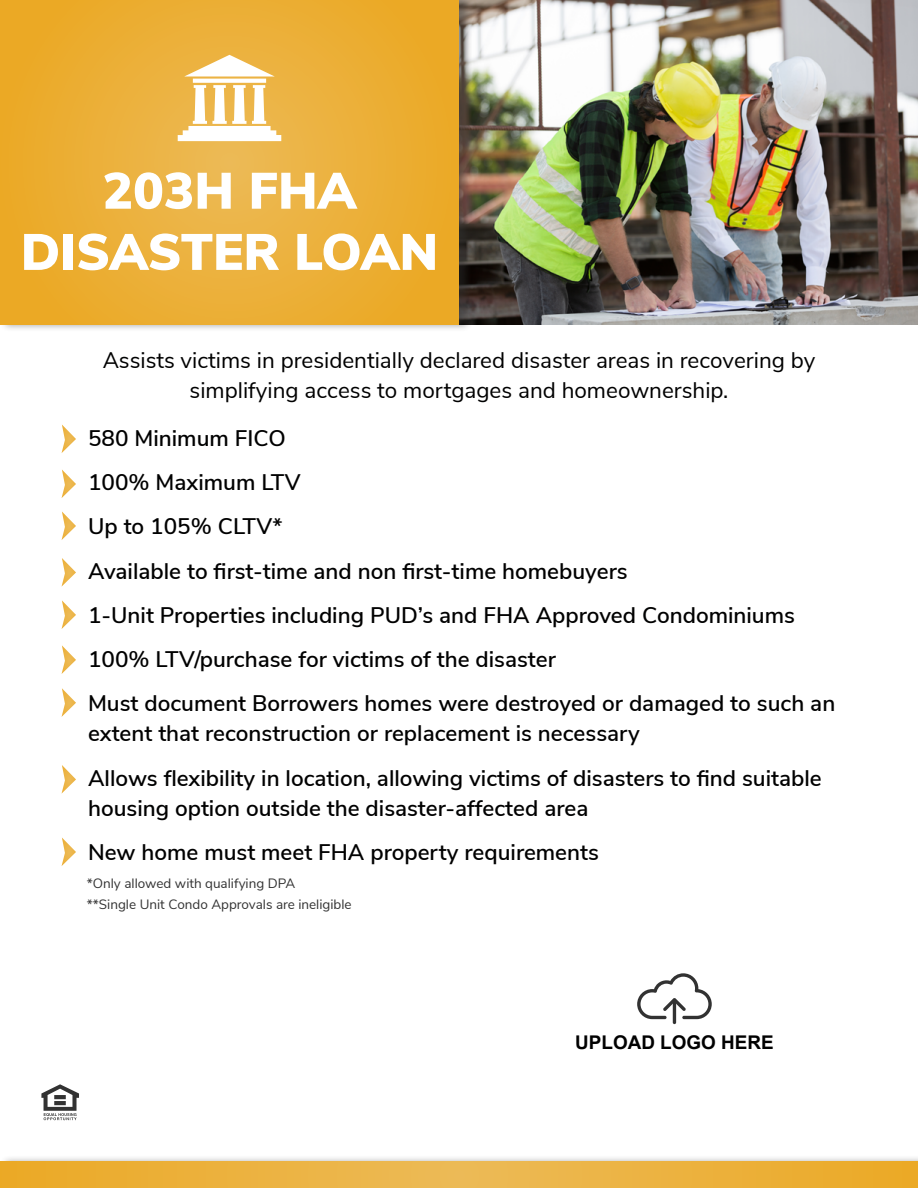
<style>
.page{position:relative;width:918px;height:1188px;background:#fff}
.page>*{position:absolute;margin:0;border:0;box-sizing:border-box;transform-origin:0 0}
.t1{font:900 51px/61.2px "Nunito Sans";color:#fff;text-align:center}
.t2{font:600 22.5px/44.2px "Nunito Sans";color:#000101}
.t3{font:22.5px/30px "Nunito Sans";color:#000101;text-align:center}
.t4{font:700 18.9px "Arial";color:#010101}
.t5{font:13.5px/21px "Nunito Sans";color:#323232}
</style>
<div class="page">
<svg style="left:41px;top:1084px;width:38px;height:36px"></svg>
<hr style="left:673px;top:1000px;width:3px;height:24px;background:#323232;border-radius:2px">
<svg style="left:637px;top:973px;width:75px;height:46px"></svg>
<div style="left:0;top:1155px;width:918px;height:33px;background:#323232;opacity:.45"></div>
<svg style="left:0;top:1162px;width:918px;height:26px;background:#ebb13d"></svg>
<img style="left:473px;top:0;width:445px;height:324px">
<div style="left:0;top:0;width:473px;height:332px;background:#323232;opacity:.45"></div>
<svg style="left:0;top:0;width:459px;height:324px;background:#ebae35"></svg>
<svg style="left:178px;top:55px;width:103px;height:86px"></svg>
<svg style="left:62px;top:470px;width:14px;height:28px"></svg>
<svg style="left:62px;top:600px;width:14px;height:29px"></svg>
<svg style="left:62px;top:558px;width:14px;height:28px"></svg>
<svg style="left:62px;top:688px;width:14px;height:29px"></svg>
<svg style="left:62px;top:765px;width:14px;height:28px"></svg>
<svg style="left:62px;top:838px;width:14px;height:28px"></svg>
<svg style="left:62px;top:425px;width:14px;height:28px"></svg>
<svg style="left:62px;top:512px;width:14px;height:28px"></svg>
<svg style="left:62px;top:645px;width:14px;height:29px"></svg>
<h1 class="t1" style="left:21px;top:158px;width:419px">203H FHA<br>DISASTER LOAN</h1>
<p class="t3" style="left:103px;top:344px;width:714px">Assists victims in presidentially declared disaster areas in recovering by simplifying access to mortgages and homeownership.</p>
<p class="t2" style="left:88px;top:415px;width:749px">580 Minimum FICO<br>100% Maximum LTV<br>Up to 105% CLTV*<br>Available to first-time and non first-time homebuyers<br>1-Unit Properties including PUD’s and FHA Approved Condominiums 100% LTV/purchase for victims of the disaster<br>Must document Borrowers homes were destroyed or damaged to such an</p>
<p class="t2" style="left:88px;top:710px;width:735px">extent that reconstruction or replacement is necessary<br>Allows flexibility in location, allowing victims of disasters to find suitable</p>
<p class="t2" style="left:88px;top:784px;width:512px">housing option outside the disaster-affected area<br>New home must meet FHA property requirements</p>
<p class="t5" style="left:87px;top:872px;width:266px">*Only allowed with qualifying DPA<br>**Single Unit Condo Approvals are ineligible</p>
<p class="t4" style="left:575px;top:1030px;width:200px">UPLOAD LOGO HERE</p>
</div>
